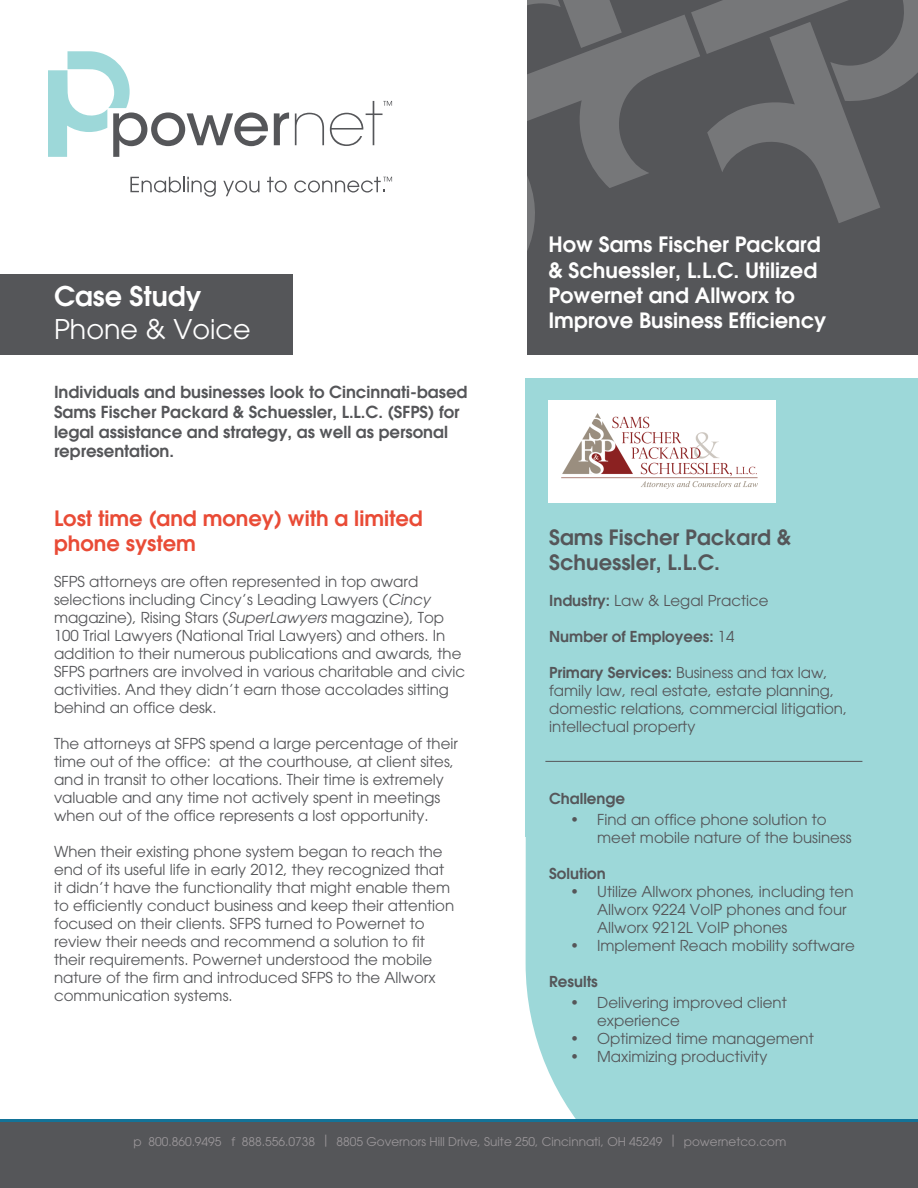
<style>
.page{position:relative;width:918px;height:1188px;background:#fff}
.page>*{position:absolute;margin:0;border:0;box-sizing:border-box;transform-origin:0 0}
.t1{font:27px "Avant Garde";color:#fff}
.t2{font:600 27px "Avant Garde";color:#fff}
.t3{font:600 21px/25.2px "Avant Garde";color:#fff}
.t4{font:600 21px/25.2px "Avant Garde";color:#e94b36}
.t5{font:600 21px/25.2px "Avant Garde";color:#555659}
.t6{font:600 16.5px/19.8px "Avant Garde";color:#555659}
.t7{font:15px/18px "Avant Garde";color:#555659}
.t8{font:600 15px "Avant Garde";color:#555659}
.t9{font:12px "Avant Garde";color:#9a9699}
.s1{font-style:italic}
.s2{font-weight:600}
.s3{font-weight:400}
</style>
<div class="page">
<div style="left:526px;top:378px;width:392px;height:458px;background:#9dd8d9"></div>
<div style="left:526px;top:760px;width:392px;height:359px;background:#9dd8d9"></div>
<div style="left:527px;top:0;width:391px;height:355px;background:#555659"></div>
<div style="left:0;top:1119px;width:918px;height:65px;background:linear-gradient(to right,#137398,#137398)"></div>
<div style="left:0;top:1123px;width:918px;height:65px;background:#555659"></div>
<div style="left:548px;top:400px;width:228px;height:103px;background:#fff"></div>
<img style="left:562px;top:413px;width:196px;height:76px">
<hr style="left:545px;top:761px;width:317px;height:1px;background:#555659">
<div style="left:0;top:274px;width:292px;height:81px;background:#555659"></div>
<svg style="left:48px;top:0;width:870px;height:331px"></svg>
<p class="t2" style="left:54px;top:278px;width:149px">Case Study</p>
<p class="t1" style="left:54px;top:313px;width:198px">Phone &amp; Voice</p>
<p class="t6" style="left:54px;top:382px;width:415px">Individuals and businesses look to Cincinnati-based Sams Fischer Packard &amp; Schuessler, L.L.C. (SFPS) for legal assistance and strategy, as well as personal representation.</p>
<p class="t4" style="left:54px;top:505px;width:370px">Lost time (and money) with a limited phone system</p>
<p class="t7" style="left:54px;top:573px;width:413px">SFPS attorneys are often represented in top award selections including Cincy’s Leading Lawyers (<span class="s1">Cincy </span>magazine), Rising Stars (<span class="s1">SuperLawyers</span> magazine), Top 100 Trial Lawyers (National Trial Lawyers) and others. In addition to their numerous publications and awards, the SFPS partners are involved in various charitable and civic activities. And they didn’t earn those accolades sitting behind an office desk.</p>
<p class="t7" style="left:54px;top:735px;width:406px">The attorneys at SFPS spend a large percentage of their time out of the office: at the courthouse, at client sites, and in transit to other locations. Their time is extremely valuable and any time not actively spent in meetings when out of the office represents a lost opportunity.</p>
<p class="t7" style="left:54px;top:843px;width:402px">When their existing phone system began to reach the end of its useful life in early 2012, they recognized that it didn’t have the functionality that might enable them to efficiently conduct business and keep their attention focused on their clients. SFPS turned to Powernet to review their needs and recommend a solution to fit their requirements. Powernet understood the mobile nature of the firm and introduced SFPS to the Allworx communication systems.</p>
<p class="t3" style="left:548px;top:232px;width:280px">How Sams Fischer Packard &amp; Schuessler, L.L.C. Utilized<br>Powernet and Allworx to<br>Improve Business Efficiency</p>
<p class="t5" style="left:549px;top:524px;width:243px">Sams Fischer Packard &amp;<br>Schuessler, L.L.C.</p>
<p class="t7" style="left:549px;top:591px;width:221px"><span class="s2">Industry:</span> Law &amp; Legal Practice</p>
<p class="t8" style="left:549px;top:627px;width:187px">Number of Employees: <span class="s3">14</span></p>
<p class="t7" style="left:549px;top:663px;width:300px"><span class="s2">Primary Services:</span> Business and tax law, family law, real estate, estate planning, domestic relations, commercial litigation, intellectual property</p>
<p class="t8" style="left:549px;top:789px;width:77px">Challenge</p>
<p class="t7" style="left:597px;top:810px;width:256px;text-indent:-27px">• Find an office phone solution to meet mobile nature of the business</p>
<p class="t8" style="left:549px;top:864px;width:58px">Solution</p>
<p class="t7" style="left:597px;top:882px;width:258px;text-indent:-27px">• Utilize Allworx phones, including ten<br>Allworx 9224 VoIP phones and four<br>Allworx 9212L VoIP phones</p>
<p class="t7" style="left:570px;top:936px;width:286px">• Implement Reach mobility software</p>
<p class="t8" style="left:549px;top:972px;width:50px">Results</p>
<p class="t7" style="left:597px;top:993px;width:191px;text-indent:-27px">• Delivering improved client experience</p>
<p class="t7" style="left:570px;top:1029px;width:245px">• Optimized time management</p>
<p class="t7" style="left:570px;top:1047px;width:199px">• Maximizing productivity</p>
<p class="t9" style="left:134px;top:1134px;width:654px">p 800.860.9495 f 888.556.0738 | 8805 Governors Hill Drive, Suite 250, Cincinnati, OH 45249 | powernetco.com</p>
</div>
